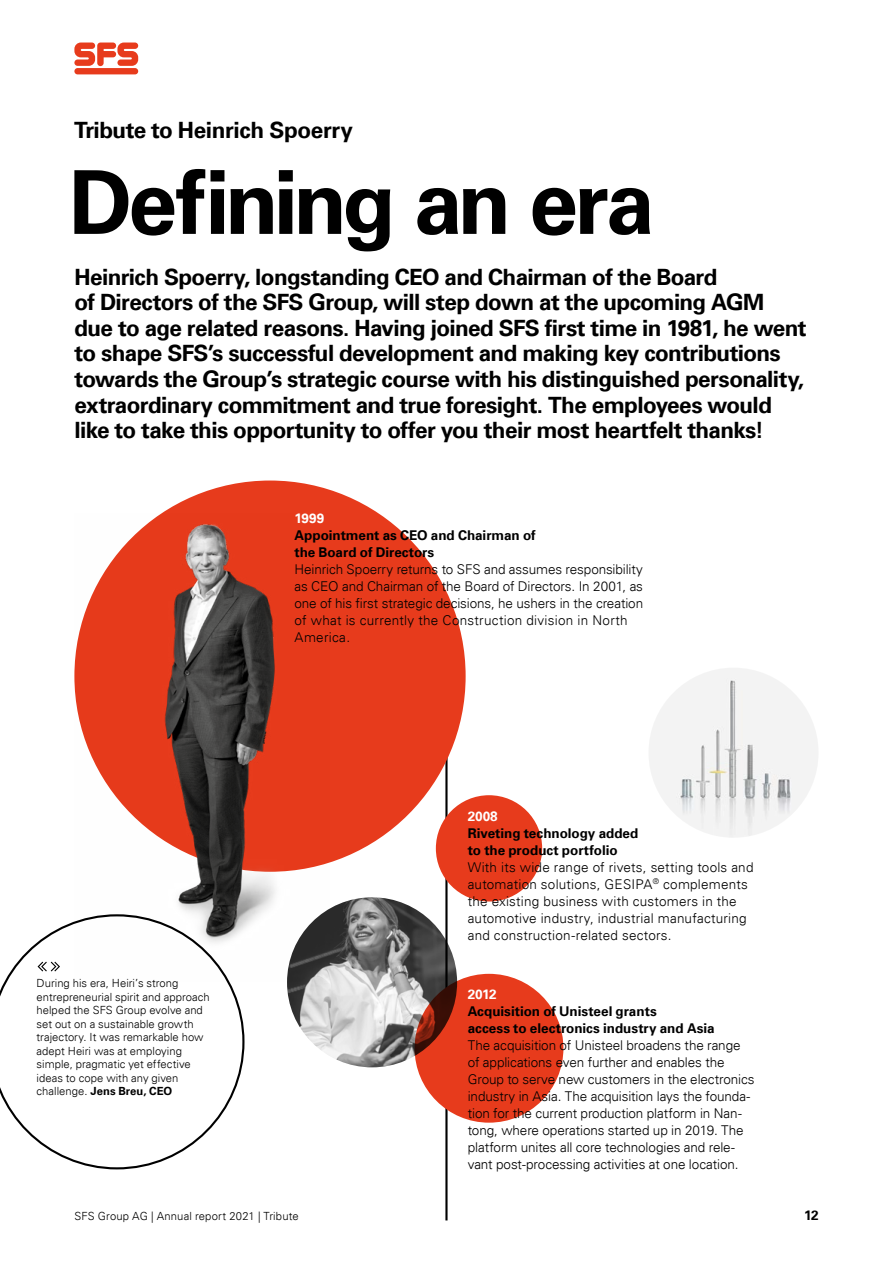
<style>
.page{position:relative;width:893px;height:1263px;background:#fff}
.page>*{position:absolute;margin:0;border:0;box-sizing:border-box;transform-origin:0 0}
.t1{font:700 88.35px "Univers";letter-spacing:-.055em;color:#000}
.t2{font:700 22.5px/25.5px "Univers";letter-spacing:-.03em;color:#000}
.t3{font:300 13.5px/17px "Univers";letter-spacing:-.005em;color:#000}
.t4{font:300 13.5px/17px "Univers";letter-spacing:.015em;color:#000}
.t5{font:700 13.5px/17px "Univers";letter-spacing:-.005em;color:#000}
.t6{font:700 13.5px "Univers";letter-spacing:-.01em;color:#fff}
.t7{font:300 11.25px/13.5px "Univers";letter-spacing:.005em;color:#000}
.s1{font-weight:700}
</style>
<div class="page">
<svg style="left:74px;top:43px;width:64px;height:23px"></svg>
<div style="left:74px;top:68px;width:64px;height:6px;background:#e73b1c;border-radius:3px"></div>
<hr style="left:445px;top:727px;width:3px;height:493px;background:#000">
<div style="left:74px;top:480px;width:392px;height:392px;background:#e73b1c;border-radius:50%"></div>
<div style="left:415px;top:974px;width:148px;height:149px;background:#e73b1c;border-radius:50%"></div>
<div style="left:436px;top:795px;width:106px;height:106px;background:#e73b1c;border-radius:50%"></div>
<img style="left:287px;top:897px;width:170px;height:170px;border-radius:85px">
<img style="left:648px;top:668px;width:171px;height:170px;border-radius:85px">
<img style="left:74px;top:513px;width:256px;height:468px">
<svg style="left:0;top:914px;width:244px;height:255px"></svg>
<svg style="left:38px;top:962px;width:22px;height:9px"></svg>
<h2 class="t2" style="left:74px;top:118px;width:280px">Tribute to Heinrich Spoerry</h2>
<h1 class="t1" style="left:69px;top:151px;width:588px">Defining an era</h1>
<p class="t2" style="left:74px;top:264px;width:734px">Heinrich Spoerry, longstanding CEO and Chairman of the Board<br>of Directors of the SFS Group, will step down at the upcoming AGM due to age related reasons. Having joined SFS first time in 1981, he went to shape SFS’s successful development and making key contributions towards the Group’s strategic course with his distinguished personality, extraordinary commitment and true foresight. The employees would like to take this opportunity to offer you their most heartfelt thanks!</p>
<p class="t6" style="left:294px;top:510px;width:31px">1999</p>
<p class="t5" style="left:294px;top:527px;width:243px">Appointment as CEO and Chairman of the Board of Directors</p>
<p class="t3" style="left:294px;top:561px;width:350px">Heinrich Spoerry returns to SFS and assumes responsibility as CEO and Chairman of the Board of Directors. In 2001, as one of his first strategic decisions, he ushers in the creation of what is currently the Construction division in North America.</p>
<p class="t7" style="left:37px;top:976px;width:175px">During his era, Heiri’s strong entrepreneurial spirit and approach helped the SFS Group evolve and set out on a sustainable growth trajectory. It was remarkable how adept Heiri was at employing simple, pragmatic yet effective ideas to cope with any given challenge. <span class="s1">Jens Breu, CEO</span></p>
<p class="t6" style="left:468px;top:808px;width:32px">2008</p>
<p class="t5" style="left:468px;top:825px;width:172px">Riveting technology added to the product portfolio</p>
<p class="t4" style="left:468px;top:858px;width:287px">With its wide range of rivets, setting tools and automation solutions, GESIPA<sup>®</sup> complements the existing business with customers in the automotive industry, industrial manufacturing and construction-related sectors.</p>
<p class="t6" style="left:468px;top:987px;width:31px">2012</p>
<p class="t5" style="left:468px;top:1003px;width:248px">Acquisition of Unisteel grants<br>access to electronics industry and Asia</p>
<p class="t3" style="left:468px;top:1037px;width:288px">The acquisition of Unisteel broadens the range of applications even further and enables the Group to serve new customers in the electronics industry in Asia. The acquisition lays the founda&shy;tion for the current production platform in Nan&shy;tong, where operations started up in 2019. The platform unites all core technologies and rele&shy;vant post-processing activities at one location.</p>
<p class="t7" style="left:74px;top:1210px;width:226px">SFS Group AG | Annual report 2021 | Tribute</p>
<p class="t5" style="left:804px;top:1207px;width:16px">12</p>
</div>
